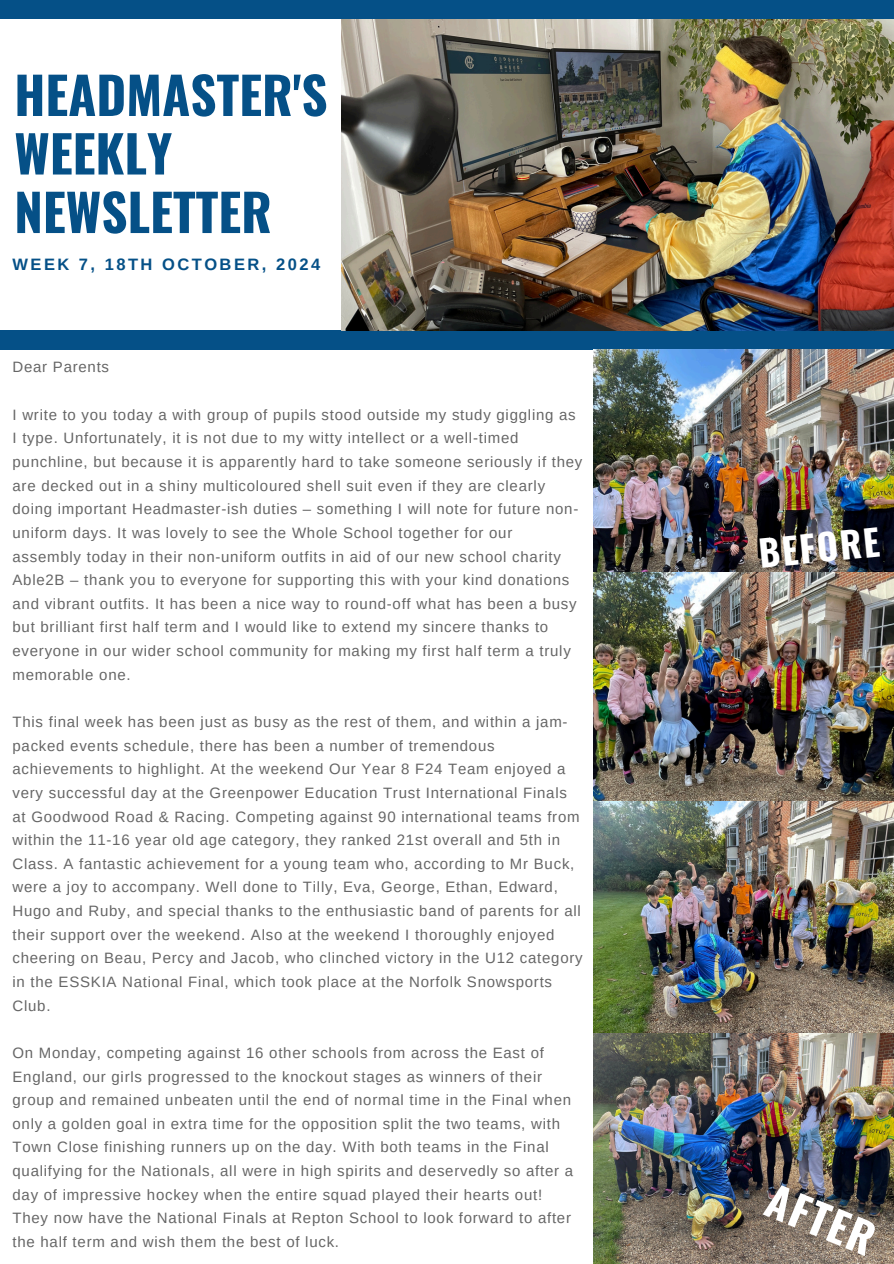
<style>
.page{position:relative;width:894px;height:1264px;background:#fff}
.page>*{position:absolute;margin:0;border:0;box-sizing:border-box;transform-origin:0 0}
.t1{font:700 51px/58.5px "Oswald";color:#055087}
.t2{font:700 42px "Oswald";color:#fff}
.t3{font:700 36px "Oswald";color:#fff}
.t4{font:700 16.5px "Arimo";letter-spacing:.15em;color:#055087}
.t5{font:15px/23.7px "Arimo";letter-spacing:.05em;color:#666}
</style>
<div class="page">
<div style="left:0;top:0;width:893px;height:19px;background:#055087"></div>
<div style="left:0;top:330px;width:893px;height:19px;background:#055087"></div>
<img style="left:593px;top:349px;width:299px;height:223px">
<img style="left:593px;top:572px;width:299px;height:230px">
<img style="left:593px;top:1032px;width:299px;height:231px">
<img style="left:593px;top:802px;width:300px;height:230px">
<img style="left:341px;top:19px;width:551px;height:312px">
<p class="t1" style="left:14px;top:64px;width:315px">HEADMASTER'S<br>WEEKLY<br>NEWSLETTER</p>
<p class="t4" style="left:12px;top:255px;width:309px">WEEK 7, 18TH OCTOBER, 2024</p>
<p class="t5" style="left:12px;top:355px;width:98px">Dear Parents</p>
<h1 class="t5" style="left:12px;top:402px;width:571px">I write to you today a with group of pupils stood outside my study giggling as I type. Unfortunately, it is not due to my witty intellect or a well-timed punchline, but because it is apparently hard to take someone seriously if they are decked out in a shiny multicoloured shell suit even if they are clearly doing important Headmaster-ish duties – something I will note for future non&shy;uniform days. It was lovely to see the Whole School together for our assembly today in their non-uniform outfits in aid of our new school charity Able2B – thank you to everyone for supporting this with your kind donations and vibrant outfits. It has been a nice way to round-off what has been a busy but brilliant first half term and I would like to extend my sincere thanks to everyone in our wider school community for making my first half term a truly memorable one.</h1>
<h4 class="t5" style="left:12px;top:710px;width:571px">This final week has been just as busy as the rest of them, and within a jam&shy;packed events schedule, there has been a number of tremendous achievements to highlight. At the weekend Our Year 8 F24 Team enjoyed a very successful day at the Greenpower Education Trust International Finals at Goodwood Road &amp; Racing. Competing against 90 international teams from within the 11-16 year old age category, they ranked 21st overall and 5th in Class. A fantastic achievement for a young team who, according to Mr Buck, were a joy to accompany. Well done to Tilly, Eva, George, Ethan, Edward, Hugo and Ruby, and special thanks to the enthusiastic band of parents for all their support over the weekend. Also at the weekend I thoroughly enjoyed cheering on Beau, Percy and Jacob, who clinched victory in the U12 category in the ESSKIA National Final, which took place at the Norfolk Snowsports Club.</h4>
<p class="t5" style="left:12px;top:1040px;width:562px">On Monday, competing against 16 other schools from across the East of England, our girls progressed to the knockout stages as winners of their group and remained unbeaten until the end of normal time in the Final when only a golden goal in extra time for the opposition split the two teams, with Town Close finishing runners up on the day. With both teams in the Final qualifying for the Nationals, all were in high spirits and deservedly so after a day of impressive hockey when the entire squad played their hearts out!<br>They now have the National Finals at Repton School to look forward to after the half term and wish them the best of luck.</p>
<p class="t3" style="left:755px;top:525px;width:122px;rotate:-6deg">BEFORE</p>
<h2 class="t2" style="left:780px;top:1167px;width:114px;rotate:22deg">AFTER</h2>
</div>
